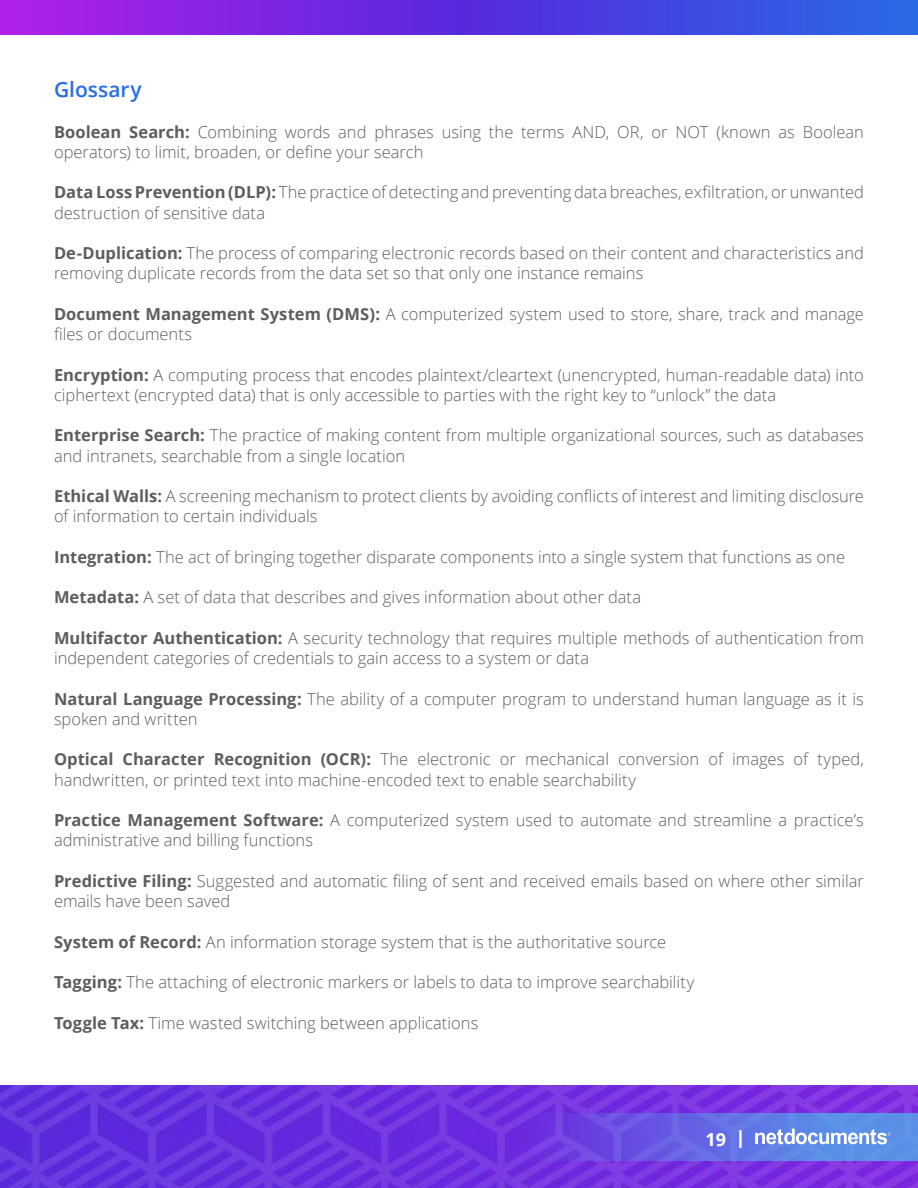
<style>
.page{position:relative;width:918px;height:1188px;background:#fff}
.page>*{position:absolute;margin:0;border:0;box-sizing:border-box;transform-origin:0 0}
.t1{font:600 21px "Open Sans";color:#276de7}
.t2{font:700 18px "Open Sans";color:#fff}
.t3{font:300 16.5px/20.2px "Open Sans";color:#5d5d5d}
.s1{font-weight:700}
.s2{font-weight:800;font-style:italic}
</style>
<div class="page">
<img style="left:0;top:1085px;width:918px;height:103px">
<svg style="left:519px;top:1113px;width:399px;height:47px"></svg>
<svg style="left:755px;top:1129px;width:136px;height:15px"></svg>
<div style="left:0;top:0;width:918px;height:34px;background:linear-gradient(to right,#a712e3,#1e5ce1)"></div>
<p class="t1" style="left:54px;top:75px;width:89px">Glossary</p>
<p class="t3" style="left:54px;top:121px;width:811px"><span class="s1">Boolean Search:</span> Combining words and phrases using the terms AND, OR, or NOT (known as Boolean operators) to limit, broaden, or define your search</p>
<p class="t3" style="left:54px;top:182px;width:811px"><span class="s1">Data Loss Prevention (DLP):</span> The practice of detecting and preventing data breaches, exfiltration, or unwanted destruction of sensitive data</p>
<p class="t3" style="left:54px;top:243px;width:811px"><span class="s1">De-Duplication:</span> The process of comparing electronic records based on their content and characteristics and removing duplicate records from the data set so that only one instance remains</p>
<p class="t3" style="left:54px;top:303px;width:811px"><span class="s1">Document Management System (DMS):</span> A computerized system used to store, share, track and manage files or documents</p>
<p class="t3" style="left:54px;top:364px;width:811px"><span class="s1">Encryption:</span> A computing process that encodes plaintext/cleartext (unencrypted, human-readable data) into ciphertext (encrypted data) that is only accessible to parties with the right key to “unlock” the data</p>
<p class="t3" style="left:54px;top:425px;width:812px"><span class="s1">Enterprise Search:</span> The practice of making content from multiple organizational sources, such as databases and intranets, searchable from a single location</p>
<p class="t3" style="left:54px;top:486px;width:812px"><span class="s1">Ethical Walls:</span> A screening mechanism to protect clients by avoiding conflicts of interest and limiting disclosure of information to certain individuals</p>
<p class="t3" style="left:54px;top:546px;width:793px"><span class="s1">Integration:</span> The act of bringing together disparate components into a single system that functions as one</p>
<p class="t3" style="left:54px;top:587px;width:589px"><span class="s1">Metadata:</span> A set of data that describes and gives information about other data</p>
<p class="t3" style="left:54px;top:627px;width:812px"><span class="s1">Multifactor Authentication:</span> A security technology that requires multiple methods of authentication from independent categories of credentials to gain access to a system or data</p>
<p class="t3" style="left:54px;top:688px;width:811px"><span class="s1">Natural Language Processing:</span> The ability of a computer program to understand human language as it is spoken and written</p>
<p class="t3" style="left:54px;top:749px;width:811px"><span class="s1">Optical Character Recognition (OCR):</span> The electronic or mechanical conversion of images of typed, handwritten, or printed text into machine-encoded text to enable searchability</p>
<p class="t3" style="left:54px;top:810px;width:811px"><span class="s1">Practice Management Software:</span> A computerized system used to automate and streamline a practice’s administrative and billing functions</p>
<p class="t3" style="left:54px;top:870px;width:811px"><span class="s1">Predictive Filing:</span> Suggested and automatic filing of sent and received emails based on where other similar emails have been saved</p>
<p class="t3" style="left:54px;top:931px;width:614px"><span class="s1">System of Record:</span> An information storage system that is the authoritative source</p>
<p class="t3" style="left:54px;top:972px;width:642px"><span class="s1">Tagging:</span> The attaching of electronic markers or labels to data to improve searchability</p>
<p class="t3" style="left:54px;top:1012px;width:426px"><span class="s1">Toggle Tax:</span> Time wasted switching between applications</p>
<p class="t2" style="left:706px;top:1127px;width:42px">19 <span class="s2">|</span></p>
</div>
